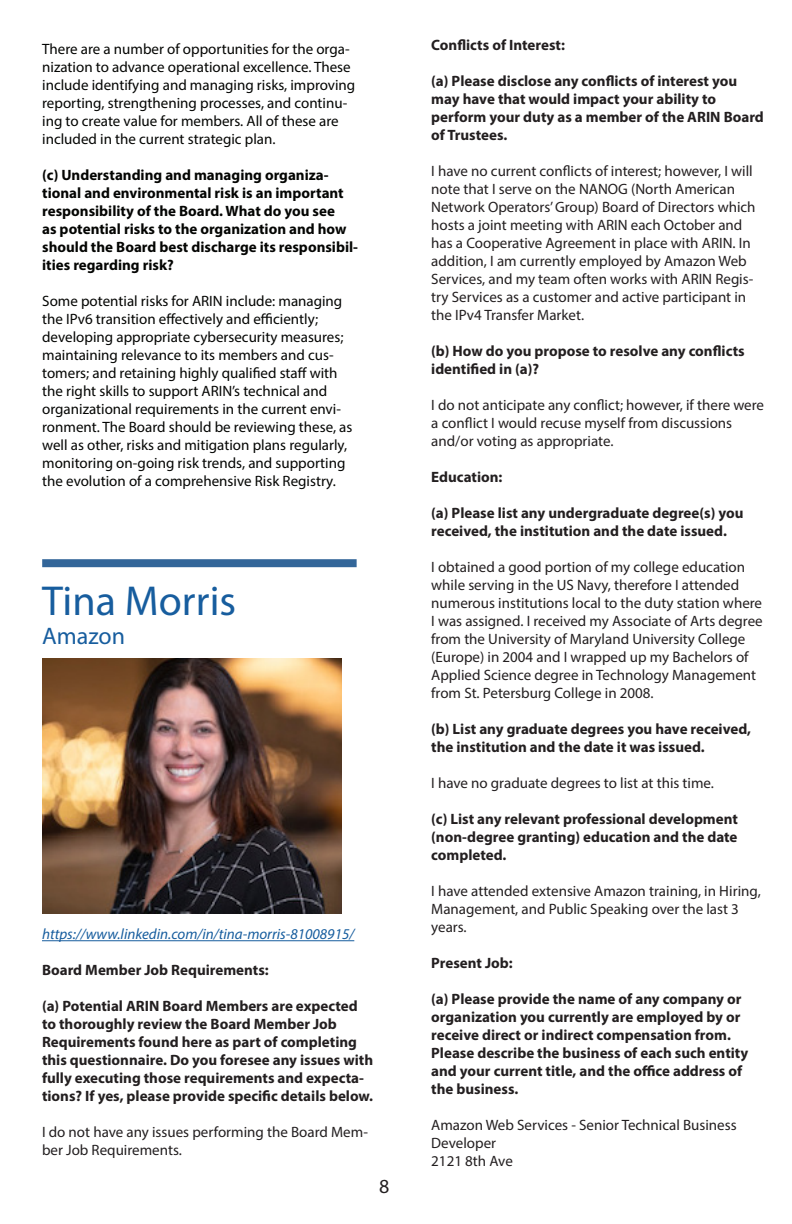
<style>
.page{position:relative;width:792px;height:1224px;background:#fff}
.page>*{position:absolute;margin:0;border:0;box-sizing:border-box;transform-origin:0 0}
.t1{font:42px "Myriad Pro";color:#175d9e}
.t2{font:24px "Myriad Pro";color:#175d9e}
.t3{font:20px "Myriad Pro";color:#231f20}
.t4{font:15px/18px "Myriad Pro";color:#231f20}
.t5{font:700 15px/18px "Myriad Pro";color:#231f20}
.t6{font:15px/18px "Myriad Pro";color:#040503}
.t7{font:700 15px/18px "Myriad Pro";color:#040503}
.t8{font:italic 15px "Myriad Pro";color:#175d9e}
</style>
<div class="page">
<hr style="left:42px;top:940px;width:312px;height:1px;background:#175d9e">
<div style="left:42px;top:559px;width:315px;height:8px;background:#369"></div>
<img style="left:42px;top:659px;width:300px;height:254px">
<p class="t6" style="left:42px;top:40px;width:315px">There are a number of opportunities for the orga&shy;nization to advance operational excellence. These include identifying and managing risks, improving reporting, strengthening processes, and continu&shy;ing to create value for members. All of these are included in the current strategic plan.</p>
<p class="t7" style="left:42px;top:166px;width:317px">(c) Understanding and managing organiza&shy;tional and environmental risk is an important responsibility of the Board. What do you see<br>as potential risks to the organization and how should the Board best discharge its responsibil&shy;ities regarding risk?</p>
<p class="t6" style="left:42px;top:292px;width:312px">Some potential risks for ARIN include: managing the IPv6 transition effectively and efficiently; developing appropriate cybersecurity measures; maintaining relevance to its members and cus&shy;tomers; and retaining highly qualified staff with the right skills to support ARIN’s technical and organizational requirements in the current envi&shy;ronment. The Board should be reviewing these, as well as other, risks and mitigation plans regularly, monitoring on-going risk trends, and supporting the evolution of a comprehensive Risk Registry.</p>
<p class="t1" style="left:42px;top:575px;width:195px">Tina Morris</p>
<p class="t2" style="left:42px;top:621px;width:84px">Amazon</p>
<p class="t8" style="left:42px;top:925px;width:314px">https://www.linkedin.com/in/tina-morris-81008915/</p>
<p class="t5" style="left:42px;top:961px;width:228px">Board Member Job Requirements:</p>
<p class="t5" style="left:42px;top:997px;width:333px">(a) Potential ARIN Board Members are expected to thoroughly review the Board Member Job Requirements found here as part of completing this questionnaire. Do you foresee any issues with fully executing those requirements and expecta&shy;tions? If yes, please provide specific details below.</p>
<p class="t4" style="left:42px;top:1123px;width:327px">I do not have any issues performing the Board Mem&shy;ber Job Requirements.</p>
<h3 class="t3" style="left:379px;top:1174px;width:12px">8</h3>
<p class="t5" style="left:431px;top:36px;width:135px">Conflicts of Interest:</p>
<p class="t5" style="left:431px;top:72px;width:334px">(a) Please disclose any conflicts of interest you may have that would impact your ability to perform your duty as a member of the ARIN Board of Trustees.</p>
<p class="t4" style="left:431px;top:162px;width:326px">I have no current conflicts of interest; however, I will note that I serve on the NANOG (North American Network Operators’ Group) Board of Directors which hosts a joint meeting with ARIN each October and has a Cooperative Agreement in place with ARIN. In addition, I am currently employed by Amazon Web Services, and my team often works with ARIN Regis&shy;try Services as a customer and active participant in the IPv4 Transfer Market.</p>
<p class="t5" style="left:431px;top:342px;width:315px">(b) How do you propose to resolve any conflicts identified in (a)?</p>
<p class="t4" style="left:431px;top:396px;width:334px">I do not anticipate any conflict; however, if there were a conflict I would recuse myself from discussions and/or voting as appropriate.</p>
<p class="t5" style="left:431px;top:468px;width:73px">Education:</p>
<p class="t5" style="left:431px;top:504px;width:314px">(a) Please list any undergraduate degree(s) you received, the institution and the date issued.</p>
<p class="t4" style="left:431px;top:558px;width:333px">I obtained a good portion of my college education while serving in the US Navy, therefore I attended numerous institutions local to the duty station where I was assigned. I received my Associate of Arts degree from the University of Maryland University College (Europe) in 2004 and I wrapped up my Bachelors of Applied Science degree in Technology Management from St. Petersburg College in 2008.</p>
<p class="t5" style="left:431px;top:720px;width:321px">(b) List any graduate degrees you have received, the institution and the date it was issued.</p>
<p class="t4" style="left:431px;top:774px;width:284px">I have no graduate degrees to list at this time.</p>
<p class="t5" style="left:431px;top:810px;width:308px;text-align:justify">(c) List any relevant professional development (non-degree granting) education and the date completed.</p>
<p class="t4" style="left:431px;top:882px;width:331px">I have attended extensive Amazon training, in Hiring,<br>Management, and Public Speaking over the last 3 years.</p>
<p class="t5" style="left:431px;top:954px;width:83px">Present Job:</p>
<p class="t5" style="left:431px;top:990px;width:319px">(a) Please provide the name of any company or organization you currently are employed by or receive direct or indirect compensation from.<br>Please describe the business of each such entity and your current title, and the office address of the business.</p>
<p class="t4" style="left:431px;top:1116px;width:307px">Amazon Web Services - Senior Technical Business<br>Developer</p>
<p class="t4" style="left:431px;top:1152px;width:83px">2121 8th Ave</p>
</div>
